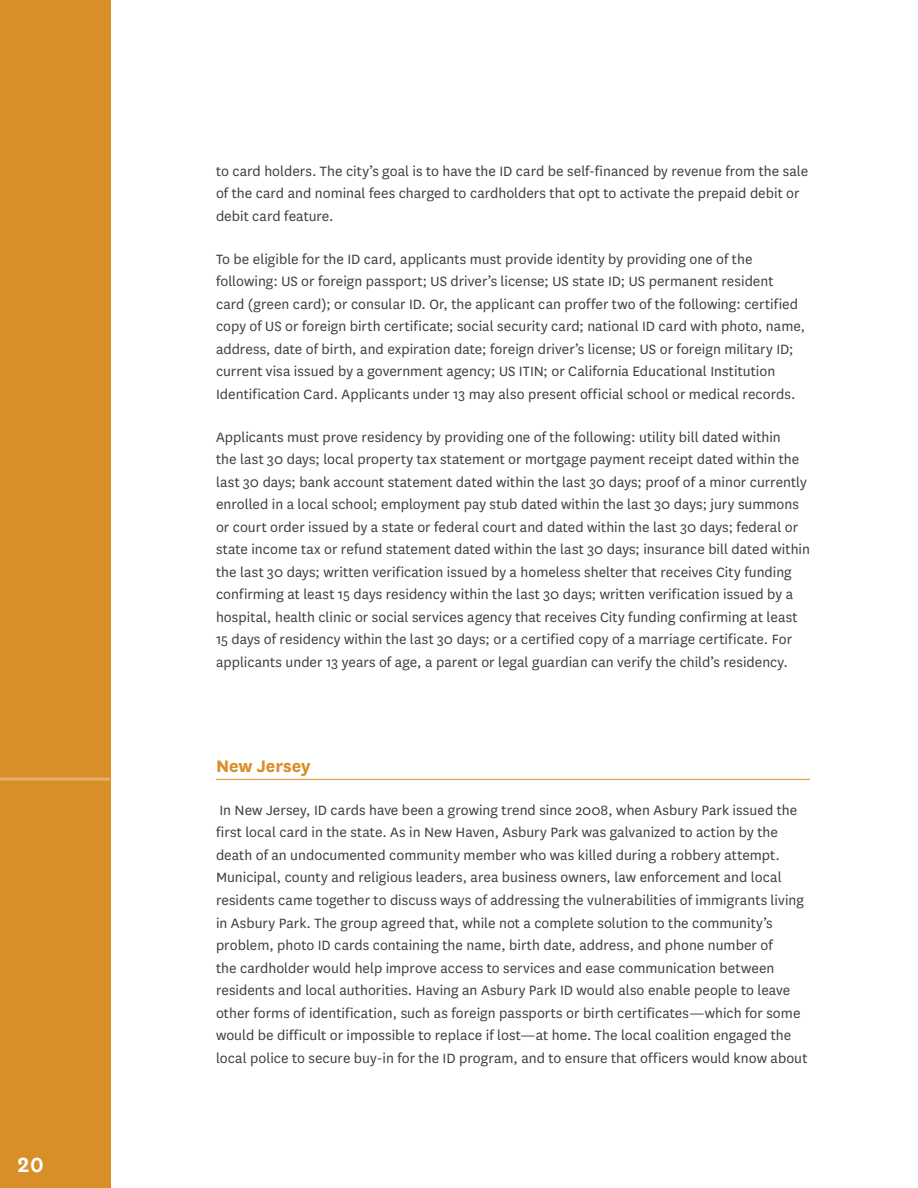
<style>
.page{position:relative;width:918px;height:1188px;background:#fff}
.page>*{position:absolute;margin:0;border:0;box-sizing:border-box;transform-origin:0 0}
.t1{font:600 24px "National";color:#fff}
.t2{font:700 19.5px "National";color:#d98f28}
.t3{font:15.75px/22.5px "National";color:#373e43}
</style>
<div class="page">
<hr style="left:216px;top:779px;width:594px;height:1px;background:#d98f28">
<div style="left:0;top:0;width:110px;height:1188px;background:#d98f28"></div>
<hr style="left:0;top:778px;width:110px;height:3px;background:#e5b06d">
<h1 class="t1" style="left:16px;top:1148px;width:29px">20</h1>
<p class="t3" style="left:216px;top:159px;width:594px">to card holders. The city’s goal is to have the ID card be self-financed by revenue from the sale of the card and nominal fees charged to cardholders that opt to activate the prepaid debit or debit card feature.</p>
<p class="t3" style="left:216px;top:247px;width:591px">To be eligible for the ID card, applicants must provide identity by providing one of the following: US or foreign passport; US driver’s license; US state ID; US permanent resident card (green card); or consular ID. Or, the applicant can proffer two of the following: certified copy of US or foreign birth certificate; social security card; national ID card with photo, name, address, date of birth, and expiration date; foreign driver’s license; US or foreign military ID; current visa issued by a government agency; US ITIN; or California Educational Institution Identification Card. Applicants under 13 may also present official school or medical records.</p>
<p class="t3" style="left:216px;top:425px;width:596px">Applicants must prove residency by providing one of the following: utility bill dated within<br>the last 30 days; local property tax statement or mortgage payment receipt dated within the last 30 days; bank account statement dated within the last 30 days; proof of a minor currently enrolled in a local school; employment pay stub dated within the last 30 days; jury summons or court order issued by a state or federal court and dated within the last 30 days; federal or state income tax or refund statement dated within the last 30 days; insurance bill dated within the last 30 days; written verification issued by a homeless shelter that receives City funding confirming at least 15 days residency within the last 30 days; written verification issued by a hospital, health clinic or social services agency that receives City funding confirming at least 15 days of residency within the last 30 days; or a certified copy of a marriage certificate. For applicants under 13 years of age, a parent or legal guardian can verify the child’s residency.</p>
<p class="t2" style="left:216px;top:752px;width:96px">New Jersey</p>
<p class="t3" style="left:216px;top:798px;width:593px">In New Jersey, ID cards have been a growing trend since 2008, when Asbury Park issued the first local card in the state. As in New Haven, Asbury Park was galvanized to action by the death of an undocumented community member who was killed during a robbery attempt.<br>Municipal, county and religious leaders, area business owners, law enforcement and local residents came together to discuss ways of addressing the vulnerabilities of immigrants living in Asbury Park. The group agreed that, while not a complete solution to the community’s problem, photo ID cards containing the name, birth date, address, and phone number of<br>the cardholder would help improve access to services and ease communication between residents and local authorities. Having an Asbury Park ID would also enable people to leave other forms of identification, such as foreign passports or birth certificates—which for some would be difficult or impossible to replace if lost—at home. The local coalition engaged the local police to secure buy-in for the ID program, and to ensure that officers would know about</p>
</div>
